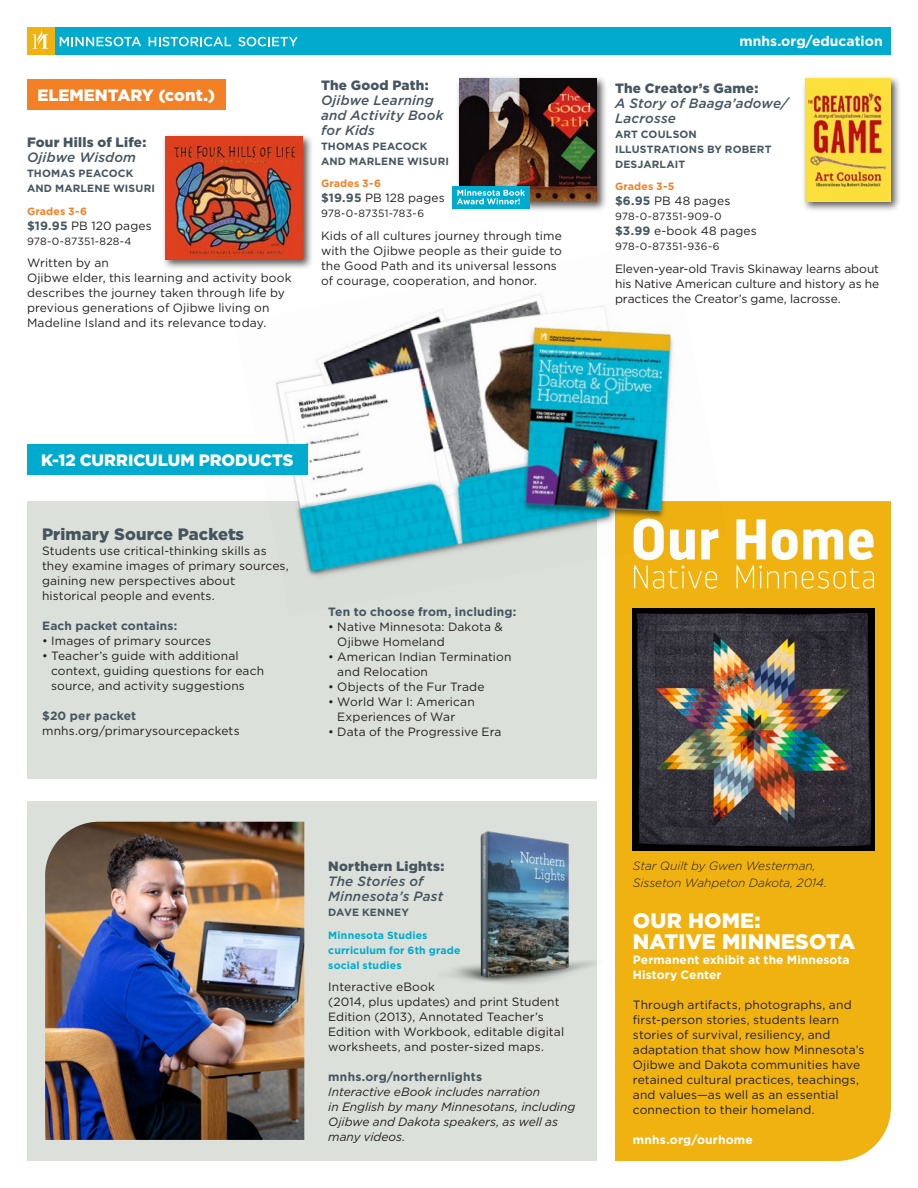
<style>
.page{position:relative;width:918px;height:1188px;background:#fff}
.page>*{position:absolute;margin:0;border:0;box-sizing:border-box;transform-origin:0 0}
.G-Black_11_12{font:900 21px/21px "Gotham";letter-spacing:.01em;color:#fff}
.t1{font:900 16.5px "Gotham";color:#fff}
.Book_Title__bold{font:900 16.5px "Gotham";letter-spacing:.01em;color:#45555f}
.t2{font:700 13.95px "Gotham";color:#fff}
.Book_Title__bold-2{font:italic 500 13.5px/15px "Gotham";letter-spacing:.01em;color:#45555f}
.Book_Title__bold-3{font:900 13.5px/15px "Gotham";letter-spacing:.02em;color:#45555f}
.Description{font:12px/15px "Gotham";letter-spacing:.01em;color:#231f20}
.Description-2{font:italic 12px/15px "Gotham";color:#231f20}
.Description-3{font:700 12px "Gotham";letter-spacing:.015em;color:#45555f}
.G-Black_11_12-2{font:italic 300 12px/16.5px "Gotham";letter-spacing:-.005em;color:#231f20}
.G-Light_8_12{font:700 12px/15px "Gotham";letter-spacing:.005em;color:#fff}
.Description-4{font:700 12px "Gotham";letter-spacing:.015em;color:#fff}
.Author{font:700 10.5px/15px "Gotham";letter-spacing:.015em;color:#45555f}
.Description-5{font:10.5px "Gotham";letter-spacing:.02em;color:#231f20}
.Grade_Level{font:700 10.5px/15px "Gotham";letter-spacing:.015em;color:#00abcd}
.Grade_Level-2{font:700 10.5px "Gotham";letter-spacing:.015em;color:#f48026}
.s1{font-weight:500;font-style:italic}
.s2{font-weight:700;color:#45555f}
</style>
<div class="page">
<div style="left:27px;top:501px;width:570px;height:277px;background:#dbe0da"></div>
<div style="left:27px;top:801px;width:570px;height:360px;background:#dbe0da"></div>
<div style="left:615px;top:501px;width:276px;height:660px;background:#efb211"></div>
<img style="left:45px;top:822px;width:259px;height:318px">
<img style="left:450px;top:792px;width:166px;height:199px">
<svg style="left:727px;top:519px;width:147px;height:70px"></svg>
<img style="left:633px;top:609px;width:242px;height:242px">
<div style="left:27px;top:79px;width:199px;height:30px;background:#f48026"></div>
<div style="left:54px;top:27px;width:837px;height:27px;background:#00abcd"></div>
<div style="left:27px;top:27px;width:27px;height:27px;background:#efb211"></div>
<svg style="left:33px;top:30px;width:15px;height:19px"></svg>
<svg style="left:60px;top:37px;width:81px;height:9px"></svg>
<svg style="left:149px;top:37px;width:82px;height:9px"></svg>
<svg style="left:238px;top:37px;width:60px;height:9px"></svg>
<div style="left:162px;top:133px;width:151px;height:137px;background:#231f20;opacity:.75"></div>
<img style="left:166px;top:137px;width:137px;height:123px">
<div style="left:456px;top:75px;width:151px;height:137px;background:#231f20;opacity:.75"></div>
<img style="left:460px;top:79px;width:137px;height:123px">
<div style="left:801px;top:75px;width:100px;height:137px;background:#231f20;opacity:.75"></div>
<img style="left:805px;top:79px;width:86px;height:123px">
<img style="left:234px;top:241px;width:493px;height:375px">
<div style="left:452px;top:186px;width:77px;height:23px;background:#00abcd"></div>
<svg style="left:457px;top:190px;width:68px;height:14px"></svg>
<div style="left:27px;top:444px;width:281px;height:30px;background:#00abcd"></div>
<p class="t1" style="left:37px;top:85px;width:179px">ELEMENTARY (cont.)</p>
<p class="Book_Title__bold-3" style="left:27px;top:135px;width:121px">Four Hills of Life:<br><span class="s1">Ojibwe Wisdom</span></p>
<p class="Author" style="left:27px;top:166px;width:108px">THOMAS PEACOCK</p>
<p class="Author" style="left:27px;top:181px;width:129px">AND MARLENE WISURI</p>
<p class="Grade_Level-2" style="left:27px;top:205px;width:62px">Grades 3-6</p>
<p class="Description" style="left:27px;top:218px;width:126px"><span class="s2">$19.95</span> PB 120 pages</p>
<p class="Description-5" style="left:27px;top:235px;width:106px">978-0-87351-828-4</p>
<p class="Description" style="left:27px;top:256px;width:266px">Written by an<br>Ojibwe elder, this learning and activity book describes the journey taken through life by previous generations of Ojibwe living on Madeline Island and its relevance today.</p>
<p class="Book_Title__bold-3" style="left:321px;top:77px;width:109px">The Good Path:</p>
<p class="Book_Title__bold-2" style="left:321px;top:92px;width:124px">Ojibwe Learning and Activity Book for Kids</p>
<p class="Author" style="left:321px;top:138px;width:129px">THOMAS PEACOCK<br>AND MARLENE WISURI</p>
<p class="Grade_Level-2" style="left:321px;top:177px;width:62px">Grades 3-6</p>
<p class="Description" style="left:321px;top:190px;width:125px"><span class="s2">$19.95</span> PB 128 pages</p>
<p class="Description-5" style="left:321px;top:208px;width:105px">978-0-87351-783-6</p>
<p class="Description" style="left:321px;top:228px;width:242px">Kids of all cultures journey through time with the Ojibwe people as their guide to the Good Path and its universal lessons of courage, cooperation, and honor.</p>
<p class="t2" style="left:739px;top:33px;width:145px">mnhs.org/education</p>
<p class="Book_Title__bold-3" style="left:615px;top:81px;width:145px">The Creator’s Game:</p>
<p class="Book_Title__bold-2" style="left:615px;top:96px;width:175px">A Story of Baaga’adowe/<br>Lacrosse</p>
<p class="Author" style="left:615px;top:126px;width:83px">ART COULSON</p>
<p class="Author" style="left:615px;top:141px;width:158px">ILLUSTRATIONS BY ROBERT<br>DESJARLAIT</p>
<p class="Grade_Level-2" style="left:615px;top:181px;width:61px">Grades 3-5</p>
<p class="Description" style="left:615px;top:193px;width:117px"><span class="s2">$6.95</span> PB 48 pages</p>
<p class="Description-5" style="left:615px;top:211px;width:108px">978-0-87351-909-0</p>
<p class="Description" style="left:615px;top:223px;width:143px"><span class="s2">$3.99</span> e-book 48 pages</p>
<p class="Description-5" style="left:615px;top:241px;width:106px">978-0-87351-936-6</p>
<p class="Description" style="left:615px;top:261px;width:266px;text-align:justify">Eleven-year-old Travis Skinaway learns about his Native American culture and history as he practices the Creator’s game, lacrosse.</p>
<p class="t1" style="left:41px;top:450px;width:254px">K-12 CURRICULUM PRODUCTS</p>
<p class="Book_Title__bold" style="left:42px;top:525px;width:203px">Primary Source Packets</p>
<p class="Description" style="left:42px;top:543px;width:248px">Students use critical-thinking skills as they examine images of primary sources, gaining new perspectives about historical people and events.</p>
<p class="Description-3" style="left:42px;top:619px;width:137px">Each packet contains:</p>
<p class="Description" style="left:42px;top:633px;width:170px">• Images of primary sources</p>
<p class="Description" style="left:51px;top:648px;width:215px;text-indent:-9px">• Teacher’s guide with additional context, guiding questions for each source, and activity suggestions</p>
<p class="Description-3" style="left:42px;top:709px;width:96px">$20 per packet</p>
<p class="Description" style="left:42px;top:723px;width:199px">mnhs.org/primarysourcepackets</p>
<p class="Description-3" style="left:328px;top:605px;width:190px">Ten to choose from, including:</p>
<p class="Description" style="left:337px;top:619px;width:167px;text-indent:-9px">• Native Minnesota: Dakota &amp;<br>Ojibwe Homeland</p>
<p class="Description" style="left:337px;top:649px;width:176px;text-indent:-9px">• American Indian Termination and Relocation</p>
<p class="Description" style="left:328px;top:679px;width:158px">• Objects of the Fur Trade</p>
<p class="Description" style="left:337px;top:694px;width:139px;text-indent:-9px">• World War I: American<br>Experiences of War</p>
<p class="Description" style="left:328px;top:724px;width:175px">• Data of the Progressive Era</p>
<p class="Book_Title__bold-3" style="left:328px;top:859px;width:118px">Northern Lights:</p>
<p class="Book_Title__bold-2" style="left:328px;top:874px;width:117px">The Stories of<br>Minnesota’s Past</p>
<p class="Author" style="left:328px;top:905px;width:82px">DAVE KENNEY</p>
<p class="Grade_Level" style="left:328px;top:927px;width:134px">Minnesota Studies curriculum for 6th grade social studies</p>
<p class="Description" style="left:328px;top:979px;width:237px">Interactive eBook<br>(2014, plus updates) and print Student Edition (2013), Annotated Teacher’s Edition with Workbook, editable digital worksheets, and poster-sized maps.</p>
<p class="Description-3" style="left:328px;top:1070px;width:155px">mnhs.org/northernlights</p>
<p class="Description-2" style="left:328px;top:1084px;width:248px">Interactive eBook includes narration<br>in English by many Minnesotans, including Ojibwe and Dakota speakers, as well as many videos.</p>
<p class="G-Black_11_12-2" style="left:633px;top:858px;width:196px">Star Quilt by Gwen Westerman,<br>Sisseton Wahpeton Dakota, 2014.</p>
<p class="G-Black_11_12" style="left:633px;top:910px;width:224px">OUR HOME:<br>NATIVE MINNESOTA</p>
<p class="G-Light_8_12" style="left:633px;top:952px;width:218px">Permanent exhibit at the Minnesota<br>History Center</p>
<p class="Description" style="left:633px;top:997px;width:233px">Through artifacts, photographs, and first-person stories, students learn stories of survival, resiliency, and adaptation that show how Minnesota’s Ojibwe and Dakota communities have retained cultural practices, teachings, and values—as well as an essential connection to their homeland.</p>
<p class="Description-4" style="left:633px;top:1132px;width:122px">mnhs.org/ourhome</p>
</div>
